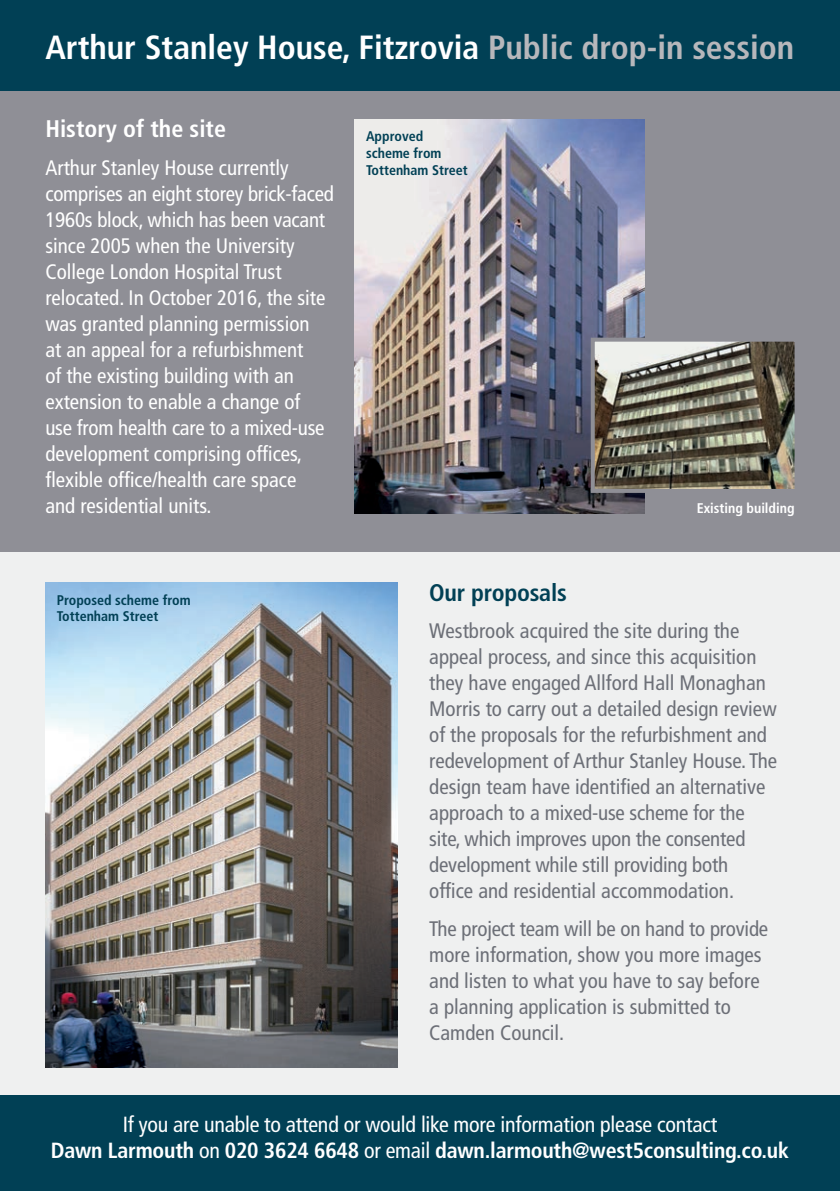
<style>
.page{position:relative;width:840px;height:1191px;background:#fff}
.page>*{position:absolute;margin:0;border:0;box-sizing:border-box;transform-origin:0 0}
.t1{font:700 condensed 33.6px "Frutiger";color:#fff}
.t2{font:700 condensed 24px "Frutiger";color:#fff}
.t3{font:700 condensed 24px "Frutiger";letter-spacing:-.01em;color:#014055}
.t4{font:condensed 22px/26.4px "Frutiger";letter-spacing:-.01em;color:#fff;text-align:center}
.t5{font:condensed 21px/26px "Frutiger";color:#6c6f77}
.t6{font:condensed 21px/26px "Frutiger";color:#fff}
.t7{font:700 condensed 14px/16.8px "Frutiger";color:#014055}
.t8{font:700 condensed 14px "Frutiger";color:#fff}
.s1{color:#b7b7bb}
.s2{font-weight:700}
</style>
<div class="page">
<div style="left:0;top:551px;width:839px;height:544px;background:#eff0f0"></div>
<div style="left:0;top:91px;width:839px;height:460px;background:#8f8f96"></div>
<img style="left:45px;top:583px;width:352px;height:484px">
<div style="left:0;top:0;width:839px;height:91px;background:#014055"></div>
<img style="left:354px;top:119px;width:289px;height:394px">
<div style="left:0;top:1095px;width:839px;height:96px;background:#014055"></div>
<img style="left:595px;top:343px;width:198px;height:145px">
<div style="left:590px;top:338px;width:208px;height:155px;border:4px solid #8f8f96"></div>
<h1 class="t1" style="left:45px;top:28px;width:749px">Arthur Stanley House, Fitzrovia <span class="s1">Public drop-in session</span></h1>
<p class="t2" style="left:45px;top:115px;width:182px">History of the site</p>
<p class="t6" style="left:45px;top:154px;width:290px">Arthur Stanley House currently comprises an eight storey brick-faced<br>1960s block, which has been vacant since 2005 when the University<br>College London Hospital Trust relocated. In October 2016, the site was granted planning permission<br>at an appeal for a refurbishment<br>of the existing building with an extension to enable a change of<br>use from health care to a mixed-use development comprising offices, flexible office/health care space<br>and residential units.</p>
<p class="t7" style="left:57px;top:591px;width:135px">Proposed scheme from<br>Tottenham Street</p>
<p class="t7" style="left:366px;top:128px;width:103px">Approved scheme from<br>Tottenham Street</p>
<p class="t8" style="left:696px;top:500px;width:99px">Existing building</p>
<p class="t3" style="left:429px;top:578px;width:139px">Our proposals</p>
<p class="t5" style="left:429px;top:618px;width:349px">Westbrook acquired the site during the appeal process, and since this acquisition they have engaged Allford Hall Monaghan Morris to carry out a detailed design review of the proposals for the refurbishment and redevelopment of Arthur Stanley House. The design team have identified an alternative approach to a mixed-use scheme for the site, which improves upon the consented development while still providing both office and residential accommodation.</p>
<p class="t5" style="left:429px;top:915px;width:340px">The project team will be on hand to provide more information, show you more images and listen to what you have to say before a planning application is submitted to Camden Council.</p>
<p class="t4" style="left:51px;top:1110px;width:739px">If you are unable to attend or would like more information please contact<br><span class="s2">Dawn Larmouth</span> on <span class="s2">020 3624 6648</span> or email <span class="s2">dawn.larmouth@west5consulting.co.uk</span></p>
</div>
